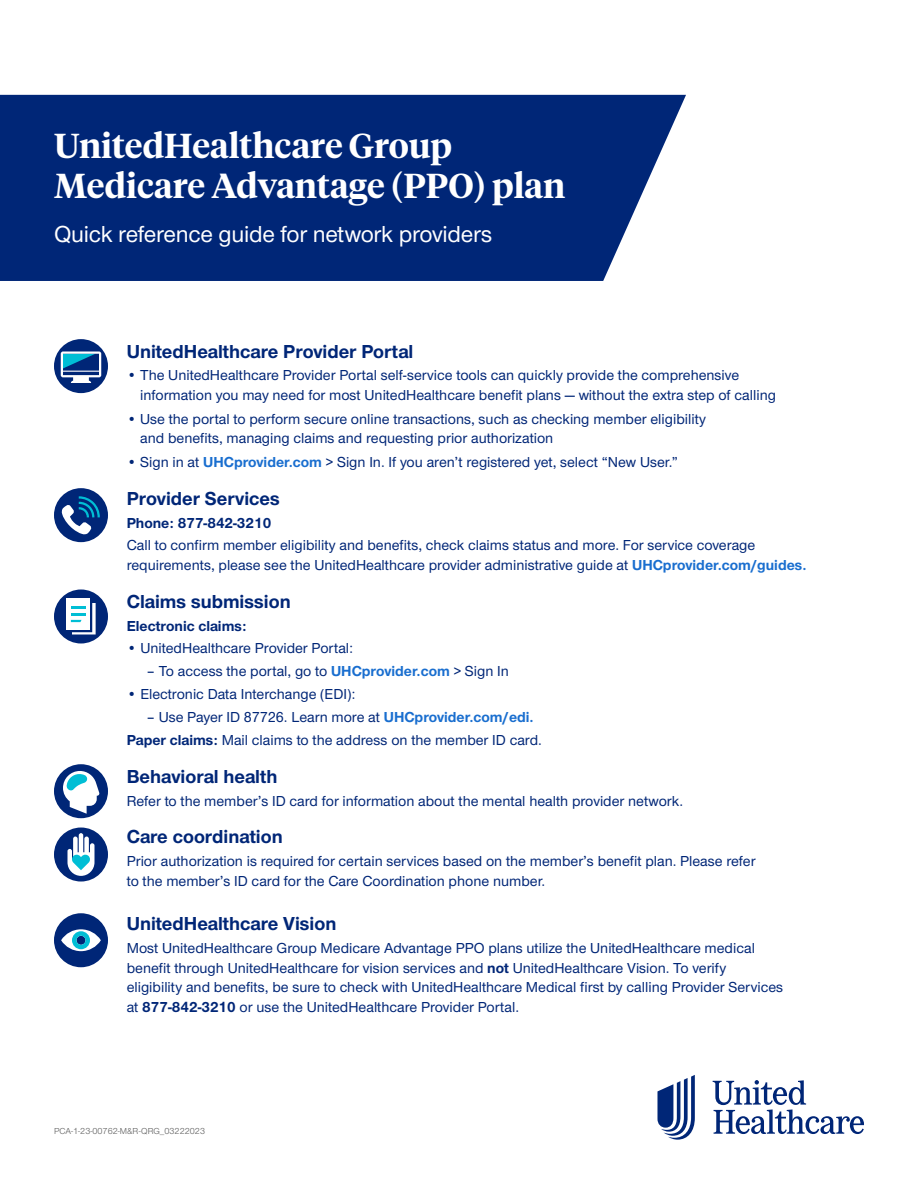
<style>
.page{position:relative;width:918px;height:1188px;background:#fff}
.page>*{position:absolute;margin:0;border:0;box-sizing:border-box;transform-origin:0 0}
.t1{font:600 34.5px/40.5px "UHC Serif Headline";color:#fff}
.t2{font:500 24px "UHC Sans";letter-spacing:-.01em;color:#fff}
.t3{font:700 19.5px "UHC Sans";color:#002677}
.t4{font:500 15px/19.5px "UHC Sans";color:#002677}
.t5{font:700 15px "UHC Sans";color:#002677}
.t6{font:9px "UHC Sans";color:#5a5a5a}
.s1{font-weight:700;color:#196ecf}
.s2{font-weight:700}
</style>
<div class="page">
<div style="left:0;top:95px;width:686px;height:186px;background:#002677"></div>
<div style="left:54px;top:339px;width:54px;height:54px;background:#002677;border-radius:50%"></div>
<svg style="left:61px;top:351px;width:40px;height:32px"></svg>
<div style="left:54px;top:590px;width:54px;height:54px;background:#002677;border-radius:50%"></div>
<div style="left:66px;top:598px;width:24px;height:32px;background:#fff"></div>
<svg style="left:71px;top:603px;width:25px;height:31px"></svg>
<svg style="left:657px;top:1075px;width:38px;height:65px"></svg>
<svg style="left:713px;top:1080px;width:151px;height:54px"></svg>
<div style="left:54px;top:488px;width:54px;height:54px;background:#002677;border-radius:50%"></div>
<svg style="left:62px;top:496px;width:38px;height:39px"></svg>
<div style="left:54px;top:913px;width:54px;height:54px;background:#002677;border-radius:50%"></div>
<svg style="left:61px;top:929px;width:40px;height:22px"></svg>
<div style="left:54px;top:764px;width:54px;height:54px;background:#002677;border-radius:50%"></div>
<svg style="left:63px;top:771px;width:37px;height:43px"></svg>
<div style="left:54px;top:828px;width:54px;height:54px;background:#002677;border-radius:50%"></div>
<svg style="left:68px;top:833px;width:26px;height:43px"></svg>
<h1 class="t1" style="left:54px;top:124px;width:513px">UnitedHealthcare Group<br>Medicare Advantage (PPO) plan</h1>
<h2 class="t2" style="left:54px;top:218px;width:440px">Quick reference guide for network providers</h2>
<h3 class="t3" style="left:127px;top:338px;width:288px">UnitedHealthcare Provider Portal</h3>
<p class="t4" style="left:140px;top:365px;width:637px;text-indent:-14px">• The UnitedHealthcare Provider Portal self-service tools can quickly provide the comprehensive information you may need for most UnitedHealthcare benefit plans — without the extra step of calling</p>
<p class="t4" style="left:140px;top:408px;width:567px;text-indent:-14px">• Use the portal to perform secure online transactions, such as checking member eligibility and benefits, managing claims and requesting prior authorization</p>
<p class="t4" style="left:127px;top:452px;width:553px">• Sign in at <span class="s1">UHCprovider.com</span> &gt; Sign In. If you aren’t registered yet, select “New User.”</p>
<h3 class="t3" style="left:127px;top:485px;width:155px">Provider Services</h3>
<p class="t5" style="left:127px;top:512px;width:146px">Phone: 877-842-3210</p>
<p class="t4" style="left:127px;top:535px;width:681px">Call to confirm member eligibility and benefits, check claims status and more. For service coverage requirements, please see the UnitedHealthcare provider administrative guide at <span class="s1">UHCprovider.com/guides.</span></p>
<h3 class="t3" style="left:127px;top:588px;width:166px">Claims submission</h3>
<p class="t5" style="left:127px;top:615px;width:121px">Electronic claims:</p>
<p class="t4" style="left:127px;top:638px;width:228px">• UnitedHealthcare Provider Portal:</p>
<p class="t4" style="left:147px;top:661px;width:363px">– To access the portal, go to <span class="s1">UHCprovider.com</span> &gt; Sign In</p>
<p class="t4" style="left:127px;top:684px;width:230px">• Electronic Data Interchange (EDI):</p>
<p class="t4" style="left:127px;top:705px;width:417px;line-height:22.8px;text-indent:20px">– Use Payer ID 87726. Learn more at <span class="s1">UHCprovider.com/edi.<br></span><span class="s2">Paper claims:</span> Mail claims to the address on the member ID card.</p>
<h3 class="t3" style="left:127px;top:763px;width:152px">Behavioral health</h3>
<p class="t4" style="left:127px;top:790px;width:558px">Refer to the member’s ID card for information about the mental health provider network.</p>
<h3 class="t3" style="left:127px;top:824px;width:158px">Care coordination</h3>
<p class="t4" style="left:127px;top:851px;width:630px">Prior authorization is required for certain services based on the member’s benefit plan. Please refer to the member’s ID card for the Care Coordination phone number.</p>
<h3 class="t3" style="left:127px;top:911px;width:211px">UnitedHealthcare Vision</h3>
<p class="t4" style="left:127px;top:938px;width:658px">Most UnitedHealthcare Group Medicare Advantage PPO plans utilize the UnitedHealthcare medical benefit through UnitedHealthcare for vision services and <span class="s2">not</span> UnitedHealthcare Vision. To verify eligibility and benefits, be sure to check with UnitedHealthcare Medical first by calling Provider Services at <span class="s2">877-842-3210</span> or use the UnitedHealthcare Provider Portal.</p>
<p class="t6" style="left:54px;top:1125px;width:153px">PCA-1-23-00762-M&amp;R-QRG_03222023</p>
</div>
